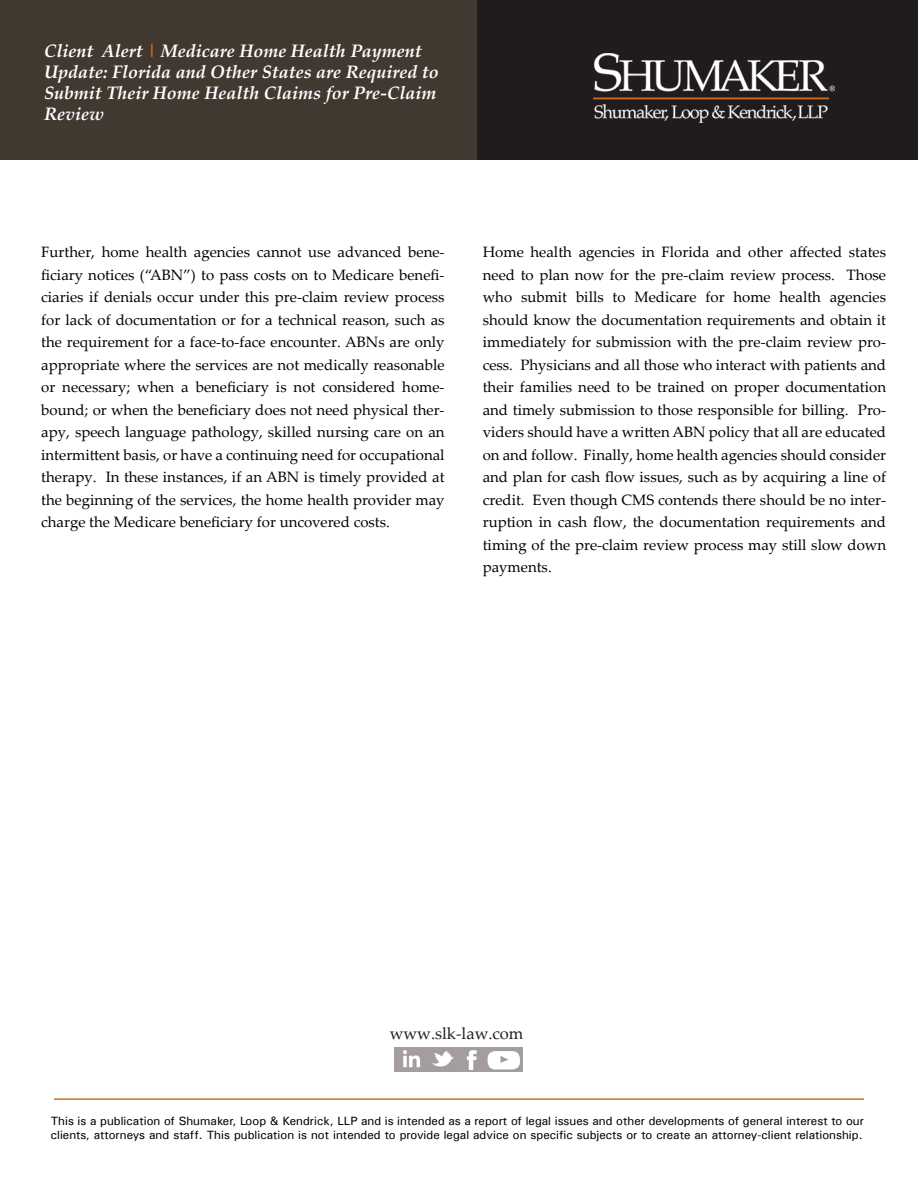
<style>
.page{position:relative;width:918px;height:1188px;background:#fff}
.page>*{position:absolute;margin:0;border:0;box-sizing:border-box;transform-origin:0 0}
.t1{font:italic 700 18px/21px "Palatino Linotype";color:#fff}
.t2{font:16.5px "Palatino Linotype";color:#231f20}
.t3{font:15px/22.5px "Palatino Linotype";color:#000;text-align:justify}
.t4{font:12px/14.4px "Univers";color:#000}
.s1{color:#d06f18}
</style>
<div class="page">
<div style="left:0;top:0;width:918px;height:160px;background:#201c1d"></div>
<div style="left:0;top:0;width:476px;height:160px;background:#413830"></div>
<img style="left:593px;top:53px;width:241px;height:70px">
<hr style="left:54px;top:1098px;width:810px;height:2px;background:#d06f18">
<div style="left:394px;top:1047px;width:129px;height:24px;background:#a39d9d"></div>
<img style="left:403px;top:1050px;width:17px;height:18px">
<img style="left:431px;top:1051px;width:23px;height:16px">
<img style="left:466px;top:1050px;width:11px;height:20px">
<div style="left:488px;top:1051px;width:32px;height:18px;background:#fff;border-radius:8px"></div>
<svg style="left:500px;top:1056px;width:9px;height:7px"></svg>
<p class="t1" style="left:44px;top:39px;width:396px">Client Alert <span class="s1">|</span> Medicare Home Health Payment Update: Florida and Other States are Required to Submit Their Home Health Claims for Pre-Claim Review</p>
<p class="t3" style="left:41px;top:240px;width:405px">Further, home health agencies cannot use advanced bene&shy;ficiary notices (“ABN”) to pass costs on to Medicare benefi&shy;ciaries if denials occur under this pre-claim review process for lack of documentation or for a technical reason, such as the requirement for a face-to-face encounter. ABNs are only appropriate where the services are not medically reasonable or necessary; when a beneficiary is not considered home&shy;bound; or when the beneficiary does not need physical ther&shy;apy, speech language pathology, skilled nursing care on an intermittent basis, or have a continuing need for occupational therapy. In these instances, if an ABN is timely provided at the beginning of the services, the home health provider may charge the Medicare beneficiary for uncovered costs.</p>
<p class="t3" style="left:483px;top:240px;width:405px">Home health agencies in Florida and other affected states need to plan now for the pre-claim review process. Those who submit bills to Medicare for home health agencies should know the documentation requirements and obtain it immediately for submission with the pre-claim review pro&shy;cess. Physicians and all those who interact with patients and their families need to be trained on proper documentation and timely submission to those responsible for billing. Pro&shy;viders should have a written ABN policy that all are educated on and follow. Finally, home health agencies should consider and plan for cash flow issues, such as by acquiring a line of credit. Even though CMS contends there should be no inter&shy;ruption in cash flow, the documentation requirements and timing of the pre-claim review process may still slow down payments.</p>
<p class="t2" style="left:390px;top:1021px;width:135px">www.slk-law.com</p>
<p class="t4" style="left:51px;top:1114px;width:815px">This is a publication of Shumaker, Loop &amp; Kendrick, LLP and is intended as a report of legal issues and other developments of general interest to our clients, attorneys and staff. This publication is not intended to provide legal advice on specific subjects or to create an attorney-client relationship.</p>
</div>
